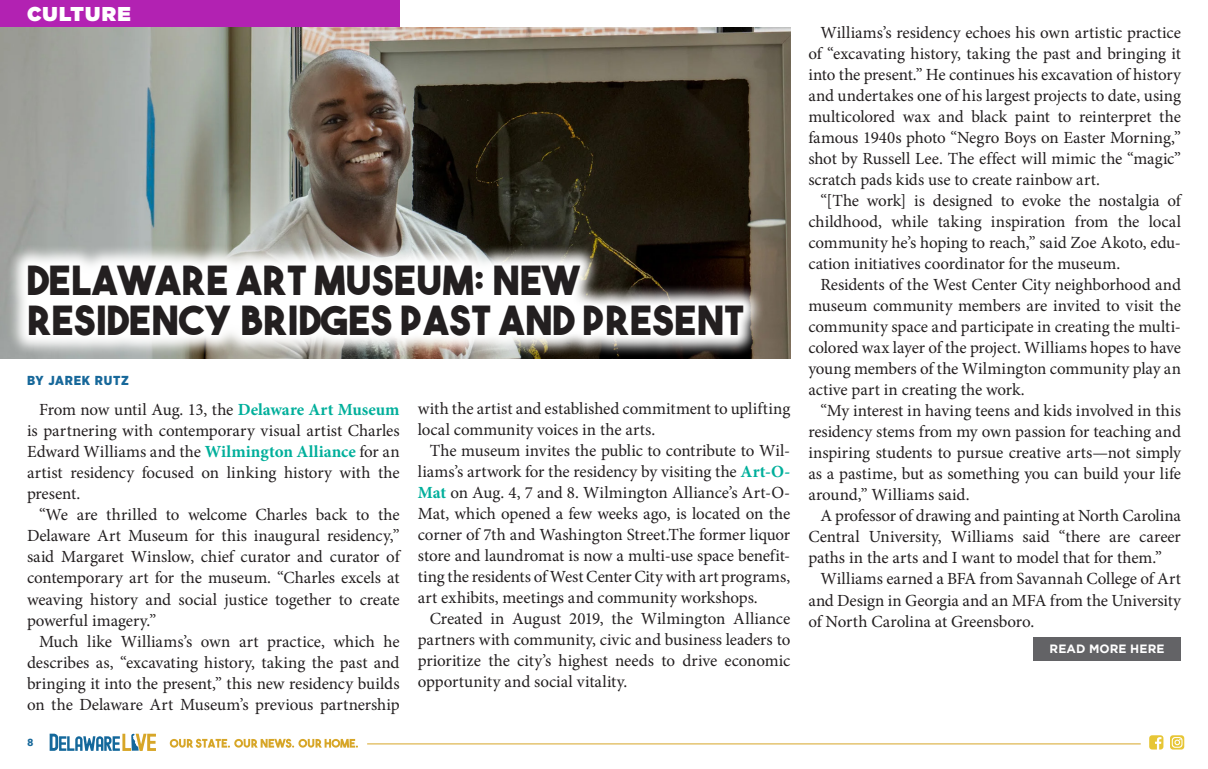
<style>
.page{position:relative;width:1208px;height:769px;background:#fff}
.page>*{position:absolute;margin:0;border:0;box-sizing:border-box;transform-origin:0 0}
.t1{font:40px/40px "The Bold Font";letter-spacing:.01em;color:#231f20}
.t2{font:900 20px "Gotham";letter-spacing:.06em;color:#fff}
.body_copy{font:17px/21px "Minion Pro";color:#231f20;text-align:justify}
.t3{font:900 13px "Gotham Narrow";letter-spacing:.06em;color:#17689a}
.t4{font:700 12px "Gotham";letter-spacing:.01em;color:#fff}
.t5{font:700 10px "Avenir Next";color:#17689a}
.s1{font-weight:700;color:#00af9b}
</style>
<div class="page">
<div style="left:0;top:0;width:399px;height:27px;background:#b222b2"></div>
<svg style="left:50px;top:733px;width:106px;height:17px"></svg>
<svg style="left:170px;top:738px;width:188px;height:9px"></svg>
<hr style="left:367px;top:743px;width:773px;height:1px;background:#d7a628">
<svg style="left:1149px;top:735px;width:14px;height:14px"></svg>
<svg style="left:1170px;top:735px;width:14px;height:14px"></svg>
<img style="left:0;top:27px;width:790px;height:332px">
<svg style="left:6px;top:244px;width:758px;height:113px"></svg>
<div style="left:1033px;top:636px;width:147px;height:24px;background:#636366"></div>
<p class="t2" style="left:27px;top:0;width:105px">CULTURE</p>
<p class="t1" style="left:27px;top:260px;width:718px">DELAWARE ART MUSEUM: NEW<br>RESIDENCY BRIDGES PAST AND PRESENT</p>
<p class="t3" style="left:27px;top:371px;width:103px">BY JAREK RUTZ</p>
<p class="body_copy" style="left:27px;top:399px;width:374px;text-indent:12px">From now until Aug. 13, the <span class="s1">Delaware Art Museum </span>is partnering with contemporary visual artist Charles Edward Williams and the <span class="s1">Wilmington Alliance</span> for an artist residency focused on linking history with the present.</p>
<p class="body_copy" style="left:27px;top:504px;width:374px;text-indent:12px">“We are thrilled to welcome Charles back to the Delaware Art Museum for this inaugural residency,” said Margaret Winslow, chief curator and curator of contemporary art for the museum. “Charles excels at weaving history and social justice together to create powerful imagery.”</p>
<p class="body_copy" style="left:27px;top:630px;width:374px;text-indent:12px">Much like Williams’s own art practice, which he describes as, “excavating history, taking the past and bringing it into the present,” this new residency builds on the Delaware Art Museum’s previous partnership</p>
<p class="body_copy" style="left:418px;top:398px;width:374px">with the artist and established commitment to uplifting local community voices in the arts.</p>
<p class="body_copy" style="left:418px;top:440px;width:374px;text-indent:12px">The museum invites the public to contribute to Wil&shy;liams’s artwork for the residency by visiting the <span class="s1">Art-O-Mat</span> on Aug. 4, 7 and 8. Wilmington Alliance’s Art-O-Mat, which opened a few weeks ago, is located on the corner of 7th and Washington Street.The former liquor store and laundromat is now a multi-use space benefit&shy;ting the residents of West Center City with art programs, art exhibits, meetings and community workshops.</p>
<p class="body_copy" style="left:418px;top:608px;width:374px;text-indent:12px">Created in August 2019, the Wilmington Alliance partners with community, civic and business leaders to prioritize the city’s highest needs to drive economic opportunity and social vitality.</p>
<p class="t5" style="left:27px;top:733px;width:8px">8</p>
<p class="body_copy" style="left:808px;top:22px;width:374px;text-indent:12px">Williams’s residency echoes his own artistic practice of “excavating history, taking the past and bringing it into the present.” He continues his excavation of history and undertakes one of his largest projects to date, using multicolored wax and black paint to reinterpret the famous 1940s photo “Negro Boys on Easter Morning,” shot by Russell Lee. The effect will mimic the “magic” scratch pads kids use to create rainbow art.</p>
<p class="body_copy" style="left:808px;top:190px;width:374px;text-indent:12px">“[The work] is designed to evoke the nostalgia of childhood, while taking inspiration from the local community he’s hoping to reach,” said Zoe Akoto, edu&shy;cation initiatives coordinator for the museum.</p>
<p class="body_copy" style="left:808px;top:274px;width:374px;text-indent:12px">Residents of the West Center City neighborhood and museum community members are invited to visit the community space and participate in creating the multi&shy;colored wax layer of the project. Williams hopes to have young members of the Wilmington community play an active part in creating the work.</p>
<p class="body_copy" style="left:808px;top:400px;width:374px;text-indent:12px">“My interest in having teens and kids involved in this residency stems from my own passion for teaching and inspiring students to pursue creative arts—not simply as a pastime, but as something you can build your life around,” Williams said.</p>
<p class="body_copy" style="left:808px;top:505px;width:374px;text-indent:12px">A professor of drawing and painting at North Carolina Central University, Williams said “there are career paths in the arts and I want to model that for them.”</p>
<p class="body_copy" style="left:808px;top:568px;width:374px;text-indent:12px">Williams earned a BFA from Savannah College of Art and Design in Georgia and an MFA from the University of North Carolina at Greensboro.</p>
<p class="t4" style="left:1049px;top:641px;width:116px">READ MORE HERE</p>
</div>
